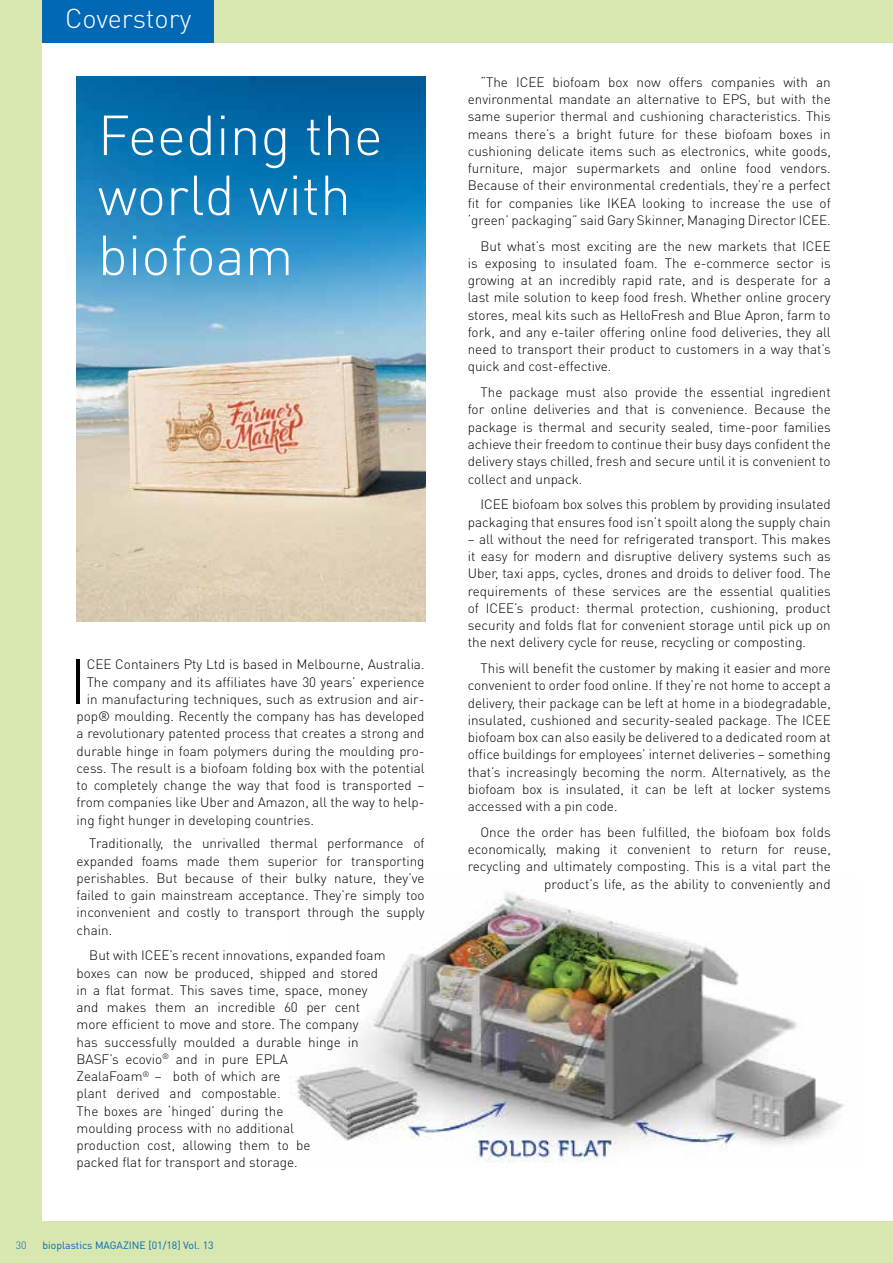
<style>
.page{position:relative;width:893px;height:1263px;background:#d8e6b0}
.page>*{position:absolute;margin:0;border:0;box-sizing:border-box;transform-origin:0 0}
.t1{font:300 61.95px "DIN Pro";color:#000}
.t2{font:300 55.5px/60px "DIN Pro";color:#fff}
.t3{font:300 27px "DIN Pro";letter-spacing:-.005em;color:#fff}
.t4{font:300 13.5px/17.2px "DIN Pro";color:#000;text-align:justify}
.t5{font:10.5px "DIN Pro";color:#0068b4}
.t6{font:300 10.5px "DIN Pro";color:#0068b4}
</style>
<div class="page">
<div style="left:43px;top:43px;width:850px;height:1177px;background:#fff"></div>
<img style="left:294px;top:892px;width:551px;height:271px">
<img style="left:77px;top:77px;width:348px;height:545px">
<div style="left:43px;top:0;width:171px;height:43px;background:#0068b4"></div>
<h3 class="t3" style="left:65px;top:0;width:128px">Coverstory</h3>
<h2 class="t2" style="left:98px;top:103px;width:286px">Feeding the world with biofoam</h2>
<h1 class="t1" style="left:70px;top:639px;width:18px">I</h1>
<p class="t4" style="left:87px;top:655px;width:339px">CEE Containers Pty Ltd is based in Melbourne, Australia.</p>
<p class="t4" style="left:87px;top:673px;width:339px">The company and its affiliates have 30 years’ experience</p>
<p class="t4" style="left:87px;top:690px;width:339px">in manufacturing techniques, such as extrusion and air-</p>
<p class="t4" style="left:77px;top:707px;width:349px">pop® moulding. Recently the company has has developed</p>
<p class="t4" style="left:77px;top:724px;width:350px">a revolutionary patented process that creates a strong and</p>
<p class="t4" style="left:77px;top:742px;width:350px">durable hinge in foam polymers during the moulding pro-</p>
<p class="t4" style="left:77px;top:759px;width:350px">cess. The result is a biofoam folding box with the potential</p>
<p class="t4" style="left:77px;top:776px;width:349px">to completely change the way that food is transported –</p>
<p class="t4" style="left:77px;top:793px;width:350px">from companies like Uber and Amazon, all the way to help-</p>
<p class="t4" style="left:77px;top:811px;width:239px">ing fight hunger in developing countries.</p>
<p class="t4" style="left:77px;top:834px;width:350px;text-indent:13px">Traditionally, the unrivalled thermal performance of expanded foams made them superior for transporting perishables. But because of their bulky nature, they’ve failed to gain mainstream acceptance. They’re simply too inconvenient and costly to transport through the supply chain.</p>
<p class="t4" style="left:77px;top:946px;width:311px;text-align:left;text-indent:13px">But with ICEE’s recent innovations, expanded foam boxes can now be produced, shipped and stored in a flat format. This saves time, space, money and makes them an incredible 60 per cent more efficient to move and store. The company<br>has successfully moulded a durable hinge in BASF’s ecovio<sup>®</sup> and in pure EPLA<br>ZealaFoam<sup>®</sup> – both of which are<br>plant derived and compostable.<br>The boxes are ‘hinged’ during the<br>moulding process with no additional<br>production cost, allowing them to be<br>packed flat for transport and storage.</p>
<p class="t6" style="left:16px;top:1237px;width:12px">30</p>
<p class="t5" style="left:43px;top:1238px;width:173px">bioplastics MAGAZINE [01/18] Vol. 13</p>
<p class="t4" style="left:468px;top:73px;width:365px;text-indent:13px">“The ICEE biofoam box now offers companies with an environmental mandate an alternative to EPS, but with the same superior thermal and cushioning characteristics. This means there’s a bright future for these biofoam boxes in cushioning delicate items such as electronics, white goods, furniture, major supermarkets and online food vendors.<br>Because of their environmental credentials, they’re a perfect fit for companies like IKEA looking to increase the use of ‘green’ packaging” said Gary Skinner, Managing Director ICEE.</p>
<p class="t4" style="left:468px;top:237px;width:365px;text-indent:13px">But what’s most exciting are the new markets that ICEE is exposing to insulated foam. The e-commerce sector is growing at an incredibly rapid rate, and is desperate for a last mile solution to keep food fresh. Whether online grocery stores, meal kits such as HelloFresh and Blue Apron, farm to fork, and any e-tailer offering online food deliveries, they all need to transport their product to customers in a way that’s quick and cost-effective.</p>
<p class="t4" style="left:468px;top:383px;width:365px;text-indent:13px">The package must also provide the essential ingredient for online deliveries and that is convenience. Because the package is thermal and security sealed, time-poor families achieve their freedom to continue their busy days confident the delivery stays chilled, fresh and secure until it is convenient to collect and unpack.</p>
<p class="t4" style="left:468px;top:495px;width:365px;text-align:right">ICEE biofoam box solves this problem by providing insulated packaging that ensures food isn’t spoilt along the supply chain</p>
<p class="t4" style="left:468px;top:530px;width:365px">– all without the need for refrigerated transport. This makes it easy for modern and disruptive delivery systems such as Uber, taxi apps, cycles, drones and droids to deliver food. The requirements of these services are the essential qualities of ICEE’s product: thermal protection, cushioning, product security and folds flat for convenient storage until pick up on the next delivery cycle for reuse, recycling or composting.</p>
<p class="t4" style="left:468px;top:659px;width:365px;text-indent:13px">This will benefit the customer by making it easier and more convenient to order food online. If they’re not home to accept a delivery, their package can be left at home in a biodegradable, insulated, cushioned and security-sealed package. The ICEE biofoam box can also easily be delivered to a dedicated room at office buildings for employees’ internet deliveries – something that’s increasingly becoming the norm. Alternatively, as the biofoam box is insulated, it can be left at locker systems accessed with a pin code.</p>
<p class="t4" style="left:468px;top:823px;width:365px;text-align:right">Once the order has been fulfilled, the biofoam box folds economically, making it convenient to return for reuse, recycling and ultimately composting. This is a vital part the product’s life, as the ability to conveniently and</p>
</div>
